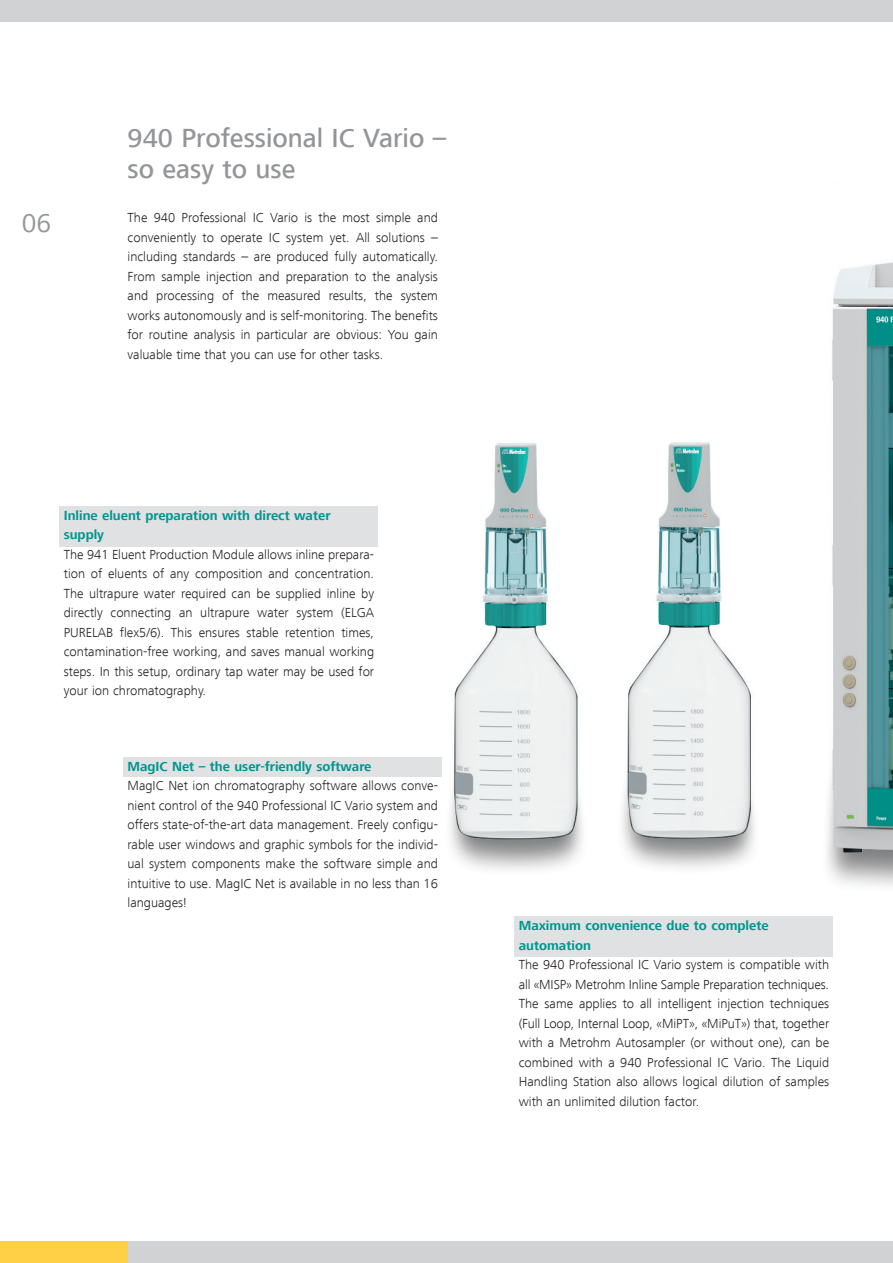
<style>
.page{position:relative;width:893px;height:1263px;background:#fff}
.page>*{position:absolute;margin:0;border:0;box-sizing:border-box;transform-origin:0 0}
.t1{font:500 27px/30.8px "Frutiger Next LT";color:#939598}
.t2{font:27px "Frutiger Next LT";color:#939598}
.t3{font:300 13.5px/19.5px "Frutiger Next LT";color:#231f20;text-align:justify}
.t4{font:700 13.5px/19.5px "Frutiger Next LT";color:#00968f}
</style>
<div class="page">
<img style="left:408px;top:262px;width:485px;height:624px">
<div style="left:0;top:1242px;width:893px;height:21px;background:#d1d2d4"></div>
<div style="left:0;top:0;width:893px;height:21px;background:#d1d2d4"></div>
<div style="left:514px;top:916px;width:319px;height:41px;background:#e0e1e3"></div>
<div style="left:123px;top:757px;width:319px;height:19px;background:#e0e1e3"></div>
<div style="left:60px;top:506px;width:318px;height:41px;background:#e0e1e3"></div>
<div style="left:0;top:1242px;width:128px;height:21px;background:#ffcf45"></div>
<h1 class="t2" style="left:22px;top:208px;width:31px">06</h1>
<h1 class="t1" style="left:128px;top:123px;width:320px">940 Professional IC Vario – so easy to use</h1>
<p class="t3" style="left:128px;top:208px;width:312px">The 940 Professional IC Vario is the most simple and conveniently to operate IC system yet. All solutions – including standards – are produced fully automatically.<br>From sample injection and preparation to the analysis and processing of the measured results, the system works autonomously and is self-monitoring. The benefits for routine analysis in particular are obvious: You gain valuable time that you can use for other tasks.</p>
<p class="t4" style="left:64px;top:506px;width:268px">Inline eluent preparation with direct water supply</p>
<p class="t3" style="left:64px;top:545px;width:312px">The 941 Eluent Production Module allows inline prepara&shy;tion of eluents of any composition and concentration.<br>The ultrapure water required can be supplied inline by directly connecting an ultrapure water system (ELGA PURELAB flex5/6). This ensures stable retention times, contamination-free working, and saves manual working steps. In this setup, ordinary tap water may be used for your ion chromatography.</p>
<p class="t4" style="left:128px;top:757px;width:245px">MagIC Net – the user-friendly software</p>
<p class="t3" style="left:128px;top:776px;width:312px">MagIC Net ion chromatography software allows conve&shy;nient control of the 940 Professional IC Vario system and offers state-of-the-art data management. Freely configu&shy;rable user windows and graphic symbols for the individ&shy;ual system components make the software simple and intuitive to use. MagIC Net is available in no less than 16 languages!</p>
<p class="t4" style="left:519px;top:916px;width:251px">Maximum convenience due to complete automation</p>
<p class="t3" style="left:519px;top:955px;width:312px">The 940 Professional IC Vario system is compatible with all «MISP» Metrohm Inline Sample Preparation techniques.<br>The same applies to all intelligent injection techniques (Full Loop, Internal Loop, «MiPT», «MiPuT») that, together with a Metrohm Autosampler (or without one), can be combined with a 940 Professional IC Vario. The Liquid Handling Station also allows logical dilution of samples with an unlimited dilution factor.</p>
</div>
